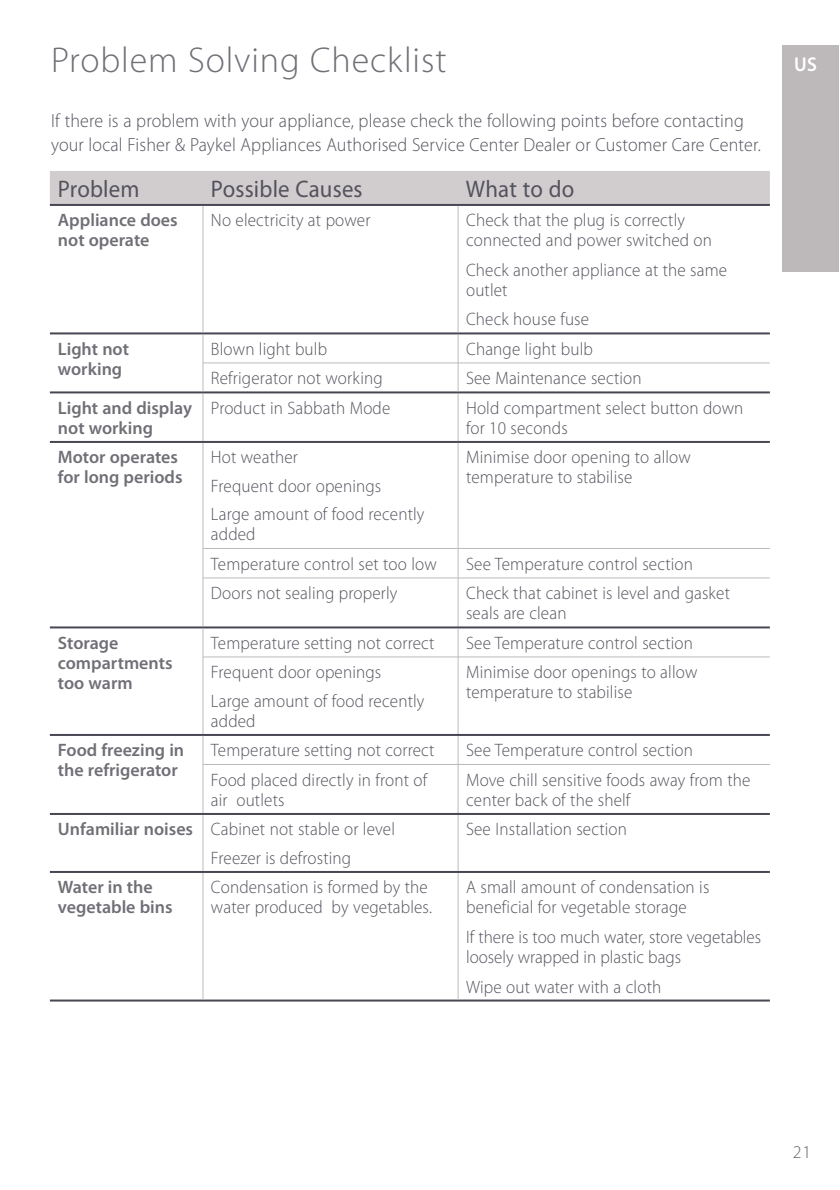
<style>
.page{position:relative;width:840px;height:1190px;background:#fff}
.page>*{position:absolute;margin:0;border:0;box-sizing:border-box;transform-origin:0 0}
.t1{font:300 36px "Myriad Pro";letter-spacing:.025em;color:#716f76}
.t2{font:24px "Myriad Pro";letter-spacing:.01em;color:#54535d;scale:.95 1}
.t3{font:600 20px "Myriad Pro";color:#fff;scale:.95 1}
.t4{font:300 19px/24px "Myriad Pro";letter-spacing:.01em;color:#54535d;scale:.95 1}
.t5{font:300 18px/20px "Myriad Pro";letter-spacing:.01em;color:#54535d;scale:.95 1}
.t6{font:600 18px/20px "Myriad Pro";color:#716f76}
.t7{font:300 18px "Myriad Pro";color:#626169}
.s1{font-weight:600;color:#716f76}
</style>
<div class="page">
<div style="left:782px;top:45px;width:57px;height:227px;background:#bdb9bb"></div>
<div style="left:50px;top:171px;width:720px;height:33px;background:#d1cdcf"></div>
<hr style="left:50px;top:204px;width:720px;height:2px;background:#464752">
<hr style="left:50px;top:332px;width:720px;height:2px;background:#464752">
<hr style="left:50px;top:391px;width:720px;height:2px;background:#464752">
<hr style="left:50px;top:441px;width:720px;height:2px;background:#464752">
<hr style="left:50px;top:626px;width:153px;height:2px;background:#464752">
<hr style="left:50px;top:734px;width:153px;height:2px;background:#464752">
<hr style="left:50px;top:813px;width:153px;height:2px;background:#464752">
<hr style="left:50px;top:871px;width:720px;height:2px;background:#464752">
<hr style="left:50px;top:1000px;width:720px;height:2px;background:#464752">
<hr style="left:202px;top:206px;width:1px;height:48px;background:#bdb9bb">
<hr style="left:458px;top:206px;width:1px;height:48px;background:#bdb9bb">
<hr style="left:202px;top:254px;width:1px;height:50px;background:#bdb9bb">
<hr style="left:458px;top:254px;width:1px;height:50px;background:#bdb9bb">
<hr style="left:202px;top:362px;width:256px;height:1px;background:#bdb9bb">
<svg style="left:202px;top:304px;width:1px;height:87px"></svg>
<hr style="left:458px;top:362px;width:312px;height:1px;background:#bdb9bb">
<svg style="left:458px;top:304px;width:1px;height:87px"></svg>
<hr style="left:202px;top:393px;width:1px;height:48px;background:#bdb9bb">
<hr style="left:458px;top:393px;width:1px;height:48px;background:#bdb9bb">
<hr style="left:202px;top:443px;width:1px;height:105px;background:#bdb9bb">
<hr style="left:458px;top:443px;width:1px;height:105px;background:#bdb9bb">
<hr style="left:202px;top:548px;width:256px;height:1px;background:#bdb9bb">
<svg style="left:202px;top:549px;width:1px;height:28px"></svg>
<hr style="left:458px;top:548px;width:312px;height:1px;background:#bdb9bb">
<svg style="left:458px;top:549px;width:1px;height:28px"></svg>
<hr style="left:202px;top:577px;width:256px;height:1px;background:#bdb9bb">
<hr style="left:202px;top:578px;width:1px;height:48px;background:#bdb9bb">
<hr style="left:458px;top:577px;width:312px;height:1px;background:#bdb9bb">
<hr style="left:458px;top:578px;width:1px;height:48px;background:#bdb9bb">
<hr style="left:202px;top:815px;width:1px;height:56px;background:#bdb9bb">
<hr style="left:458px;top:815px;width:1px;height:56px;background:#bdb9bb">
<hr style="left:202px;top:873px;width:1px;height:48px;background:#bdb9bb">
<hr style="left:458px;top:873px;width:1px;height:48px;background:#bdb9bb">
<hr style="left:202px;top:921px;width:1px;height:50px;background:#bdb9bb">
<hr style="left:458px;top:921px;width:1px;height:50px;background:#bdb9bb">
<svg style="left:202px;top:971px;width:1px;height:29px"></svg>
<svg style="left:458px;top:971px;width:1px;height:29px"></svg>
<hr style="left:203px;top:626px;width:567px;height:2px;background:#464752">
<svg style="left:202px;top:628px;width:1px;height:28px"></svg>
<svg style="left:458px;top:628px;width:1px;height:28px"></svg>
<hr style="left:202px;top:656px;width:256px;height:1px;background:#bdb9bb">
<hr style="left:202px;top:657px;width:1px;height:77px;background:#bdb9bb">
<hr style="left:458px;top:656px;width:312px;height:1px;background:#bdb9bb">
<hr style="left:458px;top:657px;width:1px;height:77px;background:#bdb9bb">
<hr style="left:203px;top:734px;width:567px;height:2px;background:#464752">
<hr style="left:203px;top:813px;width:567px;height:2px;background:#464752">
<svg style="left:202px;top:736px;width:1px;height:28px"></svg>
<svg style="left:458px;top:736px;width:1px;height:28px"></svg>
<hr style="left:202px;top:764px;width:256px;height:1px;background:#bdb9bb">
<hr style="left:202px;top:765px;width:1px;height:48px;background:#bdb9bb">
<hr style="left:458px;top:764px;width:312px;height:1px;background:#bdb9bb">
<hr style="left:458px;top:765px;width:1px;height:48px;background:#bdb9bb">
<h1 class="t1" style="left:51px;top:46px;width:397px">Problem Solving Checklist</h1>
<p class="t3" style="left:794px;top:56px;width:25px">US</p>
<p class="t4" style="left:51px;top:111px;width:749px">If there is a problem with your appliance, please check the following points before contacting your local Fisher &amp; Paykel Appliances Authorised Service Center Dealer or Customer Care Center.</p>
<h2 class="t2" style="left:58px;top:180px;width:87px">Problem</h2>
<h2 class="t2" style="left:211px;top:180px;width:161px">Possible Causes</h2>
<h2 class="t2" style="left:466px;top:180px;width:116px">What to do</h2>
<p class="t6" style="left:58px;top:212px;width:121px">Appliance does not operate</p>
<p class="t5" style="left:211px;top:212px;width:169px">No electricity at power</p>
<p class="t5" style="left:466px;top:212px;width:260px">Check that the plug is correctly connected and power switched on</p>
<p class="t5" style="left:466px;top:262px;width:276px">Check another appliance at the same outlet</p>
<p class="t5" style="left:466px;top:311px;width:131px">Check house fuse</p>
<p class="t6" style="left:58px;top:341px;width:73px">Light not working</p>
<p class="t5" style="left:211px;top:341px;width:124px">Blown light bulb</p>
<p class="t5" style="left:466px;top:341px;width:135px">Change light bulb</p>
<p class="t5" style="left:211px;top:370px;width:182px">Refrigerator not working</p>
<p class="t5" style="left:466px;top:370px;width:186px">See Maintenance section</p>
<p class="t6" style="left:58px;top:400px;width:136px">Light and display not working</p>
<p class="t5" style="left:211px;top:400px;width:190px">Product in Sabbath Mode</p>
<p class="t5" style="left:466px;top:400px;width:293px">Hold compartment select button down for 10 seconds</p>
<p class="t6" style="left:58px;top:449px;width:126px">Motor operates for long periods</p>
<p class="t5" style="left:211px;top:445px;width:226px;line-height:28.6px">Hot weather<br>Frequent door openings<br>Large amount of food recently</p>
<p class="t5" style="left:211px;top:526px;width:48px">added</p>
<p class="t5" style="left:466px;top:449px;width:238px">Minimise door opening to allow temperature to stabilise</p>
<p class="t5" style="left:211px;top:556px;width:239px">Temperature control set too low</p>
<p class="t5" style="left:466px;top:556px;width:240px">See Temperature control section</p>
<p class="t5" style="left:211px;top:585px;width:198px">Doors not sealing properly</p>
<p class="t5" style="left:466px;top:585px;width:279px">Check that cabinet is level and gasket seals are clean</p>
<p class="t6" style="left:58px;top:635px;width:116px">Storage compartments too warm</p>
<p class="t5" style="left:211px;top:635px;width:237px">Temperature setting not correct</p>
<p class="t5" style="left:466px;top:635px;width:240px">See Temperature control section</p>
<p class="t5" style="left:211px;top:660px;width:226px;line-height:28.6px">Frequent door openings<br>Large amount of food recently</p>
<p class="t5" style="left:211px;top:713px;width:48px">added</p>
<p class="t5" style="left:466px;top:664px;width:245px">Minimise door openings to allow temperature to stabilise</p>
<p class="t6" style="left:58px;top:742px;width:128px">Food freezing in the refrigerator</p>
<p class="t5" style="left:211px;top:742px;width:237px">Temperature setting not correct</p>
<p class="t5" style="left:466px;top:742px;width:240px">See Temperature control section</p>
<p class="t5" style="left:211px;top:772px;width:229px">Food placed directly in front of air outlets</p>
<p class="t5" style="left:466px;top:772px;width:301px">Move chill sensitive foods away from the center back of the shelf</p>
<p class="t5" style="left:211px;top:817px;width:195px;line-height:28.6px;text-indent:-153px"><span class="s1">Unfamiliar noises</span> Cabinet not stable or level<br>Freezer is defrosting</p>
<p class="t5" style="left:466px;top:821px;width:171px">See Installation section</p>
<p class="t6" style="left:58px;top:879px;width:116px">Water in the vegetable bins</p>
<p class="t5" style="left:211px;top:879px;width:234px">Condensation is formed by the water produced by vegetables.</p>
<p class="t5" style="left:466px;top:879px;width:258px">A small amount of condensation is beneficial for vegetable storage</p>
<p class="t5" style="left:466px;top:929px;width:312px">If there is too much water, store vegetables loosely wrapped in plastic bags</p>
<p class="t5" style="left:466px;top:978px;width:207px">Wipe out water with a cloth</p>
<p class="t7" style="left:793px;top:1145px;width:20px">21</p>
</div>
